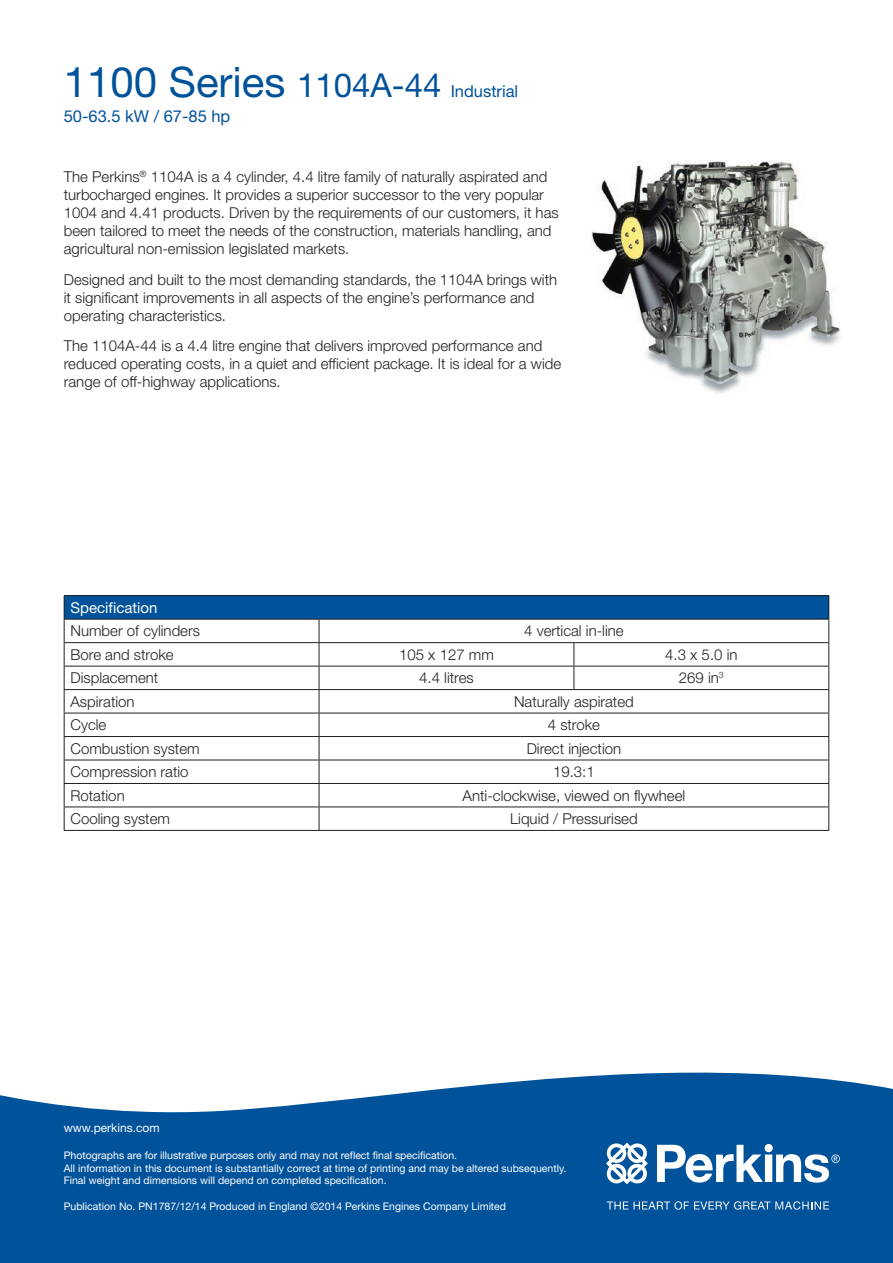
<style>
.page{position:relative;width:893px;height:1263px;background:#fff}
.page>*{position:absolute;margin:0;border:0;box-sizing:border-box;transform-origin:0 0}
.t1{font:42px "Helvetica Neue";color:#00529b}
.t2{font:16.5px "Helvetica Neue";color:#00529b}
.Overview_Text{font:300 15px/18px "Helvetica Neue";color:#231f20}
.Table_-_Text_Centred{font:300 15px "Helvetica Neue";color:#231f20}
.Table_-_Text_Left__1{font:300 15px "Helvetica Neue";color:#231f20}
.Table_-_Headings_Lef{font:15px "Helvetica Neue";color:#fff}
.t3{font:12px "Helvetica Neue";color:#fff}
.t4{font:10.5px/12.6px "Helvetica Neue";color:#fff}
.s1{font-size:33px}
.s2{font-size:16.5px}
</style>
<div class="page">
<svg style="left:0;top:1072px;width:893px;height:191px;background:#1b64a5"></svg>
<svg style="left:607px;top:1201px;width:21px;height:8px"></svg>
<svg style="left:634px;top:1201px;width:195px;height:9px;background:#4480b5"></svg>
<svg style="left:606px;top:1143px;width:42px;height:41px"></svg>
<svg style="left:657px;top:1144px;width:183px;height:38px"></svg>
<img style="left:591px;top:160px;width:249px;height:234px">
<div style="left:64px;top:596px;width:765px;height:23px;background:#00529b"></div>
<svg style="left:65px;top:620px;width:763px;height:210px"></svg>
<hr style="left:319px;top:642px;width:255px;height:1px;background:#231f20">
<hr style="left:574px;top:642px;width:255px;height:1px;background:#231f20">
<hr style="left:319px;top:666px;width:255px;height:1px;background:#231f20">
<hr style="left:574px;top:666px;width:255px;height:1px;background:#231f20">
<svg style="left:574px;top:643px;width:1px;height:46px"></svg>
<hr style="left:64px;top:689px;width:255px;height:1px;background:#231f20">
<hr style="left:319px;top:689px;width:255px;height:1px;background:#231f20">
<hr style="left:574px;top:689px;width:255px;height:1px;background:#231f20">
<hr style="left:64px;top:713px;width:255px;height:1px;background:#231f20">
<hr style="left:319px;top:713px;width:255px;height:1px;background:#231f20">
<hr style="left:574px;top:713px;width:255px;height:1px;background:#231f20">
<hr style="left:64px;top:736px;width:255px;height:1px;background:#231f20">
<hr style="left:319px;top:736px;width:255px;height:1px;background:#231f20">
<hr style="left:574px;top:736px;width:255px;height:1px;background:#231f20">
<hr style="left:64px;top:760px;width:255px;height:1px;background:#231f20">
<hr style="left:319px;top:760px;width:255px;height:1px;background:#231f20">
<hr style="left:574px;top:760px;width:255px;height:1px;background:#231f20">
<hr style="left:64px;top:783px;width:255px;height:1px;background:#231f20">
<hr style="left:319px;top:783px;width:255px;height:1px;background:#231f20">
<hr style="left:574px;top:783px;width:255px;height:1px;background:#231f20">
<hr style="left:64px;top:806px;width:255px;height:1px;background:#231f20">
<hr style="left:319px;top:806px;width:255px;height:1px;background:#231f20">
<hr style="left:574px;top:806px;width:255px;height:1px;background:#231f20">
<hr style="left:64px;top:642px;width:255px;height:1px;background:#231f20">
<hr style="left:64px;top:666px;width:255px;height:1px;background:#231f20">
<hr style="left:319px;top:830px;width:255px;height:1px;background:#231f20">
<hr style="left:574px;top:830px;width:255px;height:1px;background:#231f20">
<hr style="left:64px;top:830px;width:255px;height:1px;background:#231f20">
<svg style="left:319px;top:620px;width:1px;height:210px"></svg>
<hr style="left:64px;top:595px;width:255px;height:1px;background:#231f20">
<svg style="left:64px;top:596px;width:1px;height:234px"></svg>
<hr style="left:319px;top:595px;width:255px;height:1px;background:#231f20">
<hr style="left:574px;top:595px;width:255px;height:1px;background:#231f20">
<svg style="left:828px;top:596px;width:1px;height:234px"></svg>
<hr style="left:64px;top:619px;width:255px;height:1px;background:#231f20">
<hr style="left:319px;top:619px;width:255px;height:1px;background:#231f20">
<hr style="left:574px;top:619px;width:255px;height:1px;background:#231f20">
<h1 class="t1" style="left:64px;top:57px;width:456px">1100 Series <span class="s1">1104A-44</span> <span class="s2">Industrial</span></h1>
<p class="t2" style="left:64px;top:106px;width:168px">50-63.5 kW / 67-85 hp</p>
<p class="Overview_Text" style="left:64px;top:167px;width:496px">The Perkins<sup>®</sup> 1104A is a 4 cylinder, 4.4 litre family of naturally aspirated and turbocharged engines. It provides a superior successor to the very popular 1004 and 4.41 products. Driven by the requirements of our customers, it has been tailored to meet the needs of the construction, materials handling, and agricultural non-emission legislated markets.</p>
<p class="Overview_Text" style="left:64px;top:270px;width:495px">Designed and built to the most demanding standards, the 1104A brings with it significant improvements in all aspects of the engine’s performance and operating characteristics.</p>
<p class="Overview_Text" style="left:64px;top:337px;width:499px">The 1104A-44 is a 4.4 litre engine that delivers improved performance and reduced operating costs, in a quiet and efficient package. It is ideal for a wide range of off‑highway applications.</p>
<p class="Table_-_Headings_Lef" style="left:71px;top:598px;width:88px">Specification</p>
<p class="Table_-_Text_Left__1" style="left:71px;top:622px;width:131px">Number of cylinders</p>
<p class="Table_-_Text_Centred" style="left:524px;top:622px;width:101px">4 vertical in-line</p>
<p class="Table_-_Text_Left__1" style="left:71px;top:645px;width:105px">Bore and stroke</p>
<p class="Table_-_Text_Centred" style="left:399px;top:645px;width:96px">105 x 127 mm</p>
<p class="Table_-_Text_Centred" style="left:665px;top:645px;width:74px">4.3 x 5.0 in</p>
<p class="Table_-_Text_Left__1" style="left:71px;top:669px;width:89px">Displacement</p>
<p class="Table_-_Text_Centred" style="left:419px;top:669px;width:56px">4.4 litres</p>
<p class="Table_-_Text_Centred" style="left:679px;top:669px;width:46px">269 in<sup>3</sup></p>
<p class="Table_-_Text_Left__1" style="left:71px;top:692px;width:66px">Aspiration</p>
<p class="Table_-_Text_Centred" style="left:514px;top:692px;width:121px">Naturally aspirated</p>
<p class="Table_-_Text_Left__1" style="left:71px;top:716px;width:37px">Cycle</p>
<p class="Table_-_Text_Centred" style="left:548px;top:716px;width:54px">4 stroke</p>
<p class="Table_-_Text_Left__1" style="left:71px;top:739px;width:131px">Combustion system</p>
<p class="Table_-_Text_Centred" style="left:527px;top:739px;width:96px">Direct injection</p>
<p class="Table_-_Text_Left__1" style="left:71px;top:762px;width:120px">Compression ratio</p>
<p class="Table_-_Text_Centred" style="left:553px;top:762px;width:43px">19.3:1</p>
<p class="Table_-_Text_Left__1" style="left:71px;top:786px;width:56px">Rotation</p>
<p class="Table_-_Text_Centred" style="left:463px;top:786px;width:224px">Anti-clockwise, viewed on flywheel</p>
<p class="Table_-_Text_Left__1" style="left:71px;top:809px;width:101px">Cooling system</p>
<p class="Table_-_Text_Centred" style="left:510px;top:809px;width:129px">Liquid / Pressurised</p>
<p class="t3" style="left:64px;top:1121px;width:97px">www.perkins.com</p>
<p class="t4" style="left:64px;top:1149px;width:504px">Photographs are for illustrative purposes only and may not reflect final specification.<br>All information in this document is substantially correct at time of printing and may be altered subsequently.<br>Final weight and dimensions will depend on completed specification.</p>
<p class="t4" style="left:64px;top:1199px;width:444px">Publication No. PN1787/12/14 Produced in England ©2014 Perkins Engines Company Limited</p>
</div>
